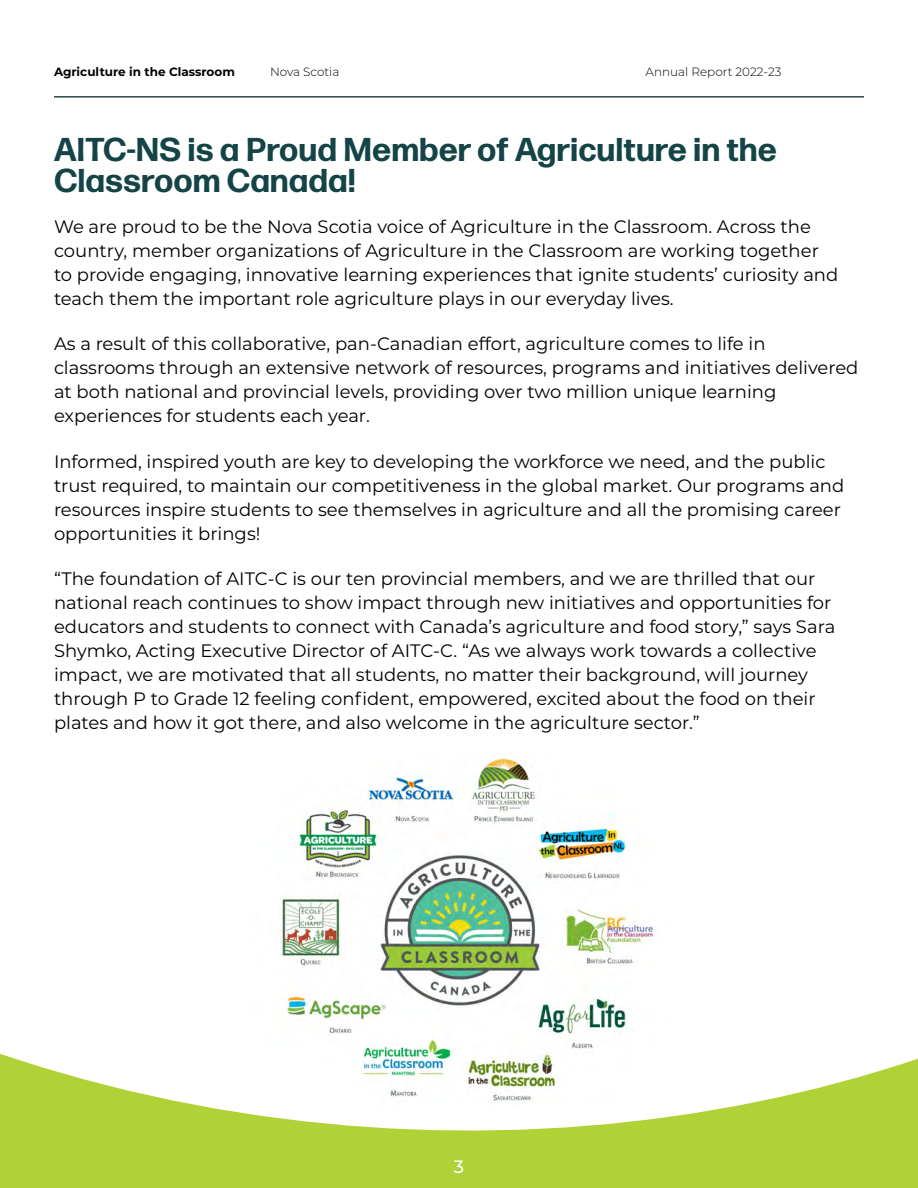
<style>
.page{position:relative;width:918px;height:1188px;background:#fff}
.page>*{position:absolute;margin:0;border:0;box-sizing:border-box;transform-origin:0 0}
.Head{font:700 33px/31.5px "Forma DJR Micro";color:#144445}
.Body{font:18px/24px "Montserrat";color:#000}
.t1{font:500 18px "Montserrat";color:#fff}
.t2{font:300 12px "Montserrat";color:#000}
.t3{font:700 12px "Montserrat";color:#000}
</style>
<div class="page">
<img style="left:279px;top:758px;width:375px;height:284px">
<svg style="left:0;top:1042px;width:918px;height:146px;fill:#b0d237"></svg>
<div style="left:40px;top:86px;width:838px;height:14px;background:#000;opacity:.35"></div>
<p class="t3" style="left:54px;top:63px;width:182px">Agriculture in the Classroom</p>
<p class="t2" style="left:270px;top:64px;width:71px">Nova Scotia</p>
<p class="t2" style="left:646px;top:64px;width:137px">Annual Report 2022-23</p>
<p class="Head" style="left:54px;top:133px;width:724px">AITC-NS is a Proud Member of Agriculture in the<br>Classroom Canada!</p>
<p class="Body" style="left:54px;top:214px;width:786px">We are proud to be the Nova Scotia voice of Agriculture in the Classroom. Across the country, member organizations of Agriculture in the Classroom are working together to provide engaging, innovative learning experiences that ignite students’ curiosity and teach them the important role agriculture plays in our everyday lives.</p>
<p class="Body" style="left:54px;top:331px;width:806px">As a result of this collaborative, pan-Canadian effort, agriculture comes to life in classrooms through an extensive network of resources, programs and initiatives delivered at both national and provincial levels, providing over two million unique learning experiences for students each year.</p>
<p class="Body" style="left:54px;top:449px;width:792px">Informed, inspired youth are key to developing the workforce we need, and the public trust required, to maintain our competitiveness in the global market. Our programs and resources inspire students to see themselves in agriculture and all the promising career opportunities it brings!</p>
<p class="Body" style="left:54px;top:566px;width:783px">“The foundation of AITC-C is our ten provincial members, and we are thrilled that our national reach continues to show impact through new initiatives and opportunities for educators and students to connect with Canada’s agriculture and food story,” says Sara Shymko, Acting Executive Director of AITC-C. “As we always work towards a collective impact, we are motivated that all students, no matter their background, will journey through P to Grade 12 feeling confident, empowered, excited about the food on their plates and how it got there, and also welcome in the agriculture sector.”</p>
<p class="t1" style="left:454px;top:1154px;width:12px">3</p>
</div>
